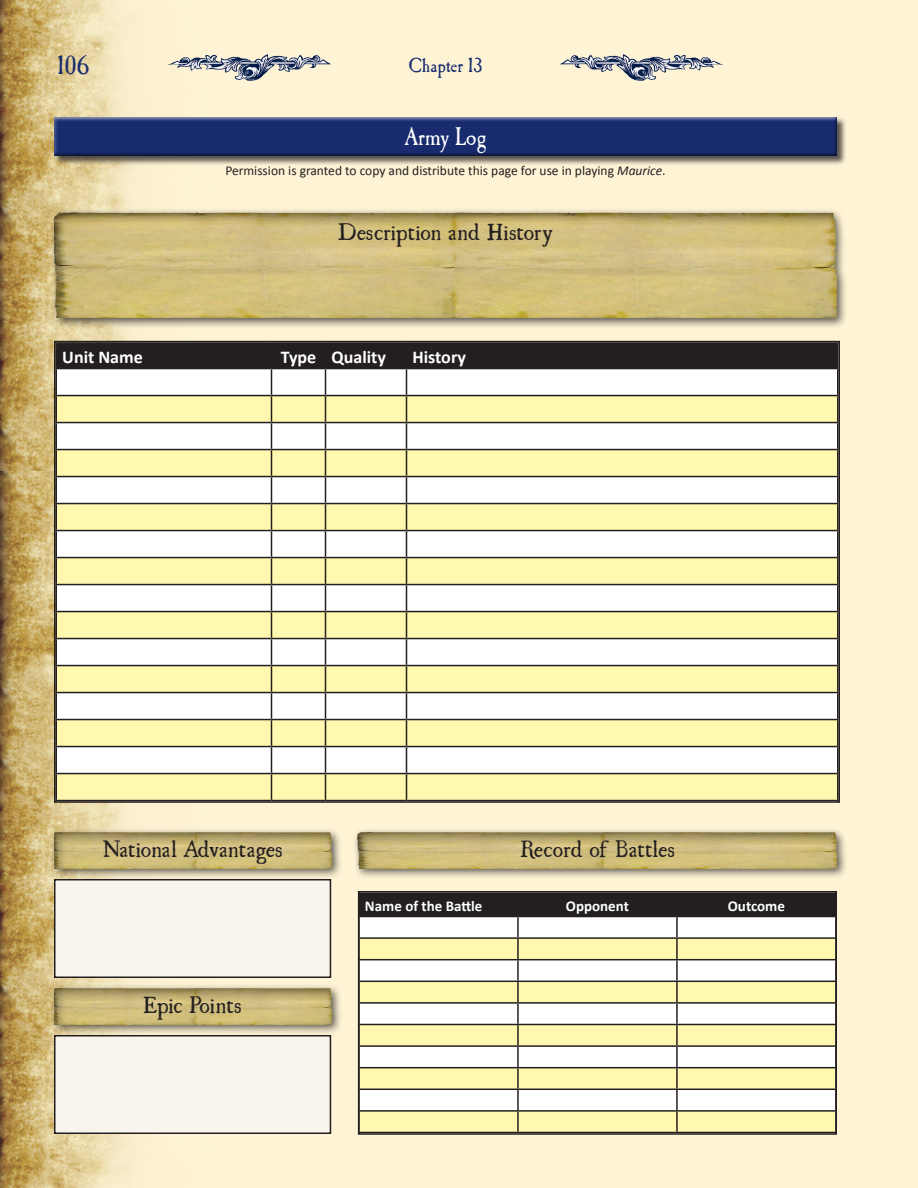
<style>
.page{position:relative;width:918px;height:1188px;background:#fef3d5}
.page>*{position:absolute;margin:0;border:0;box-sizing:border-box;transform-origin:0 0}
.t1{font:27px "Caslon Ant T";color:#172b6e}
.t2{font:26.4px "Caslon Ant T";color:#fff;scale:.95 1}
.t3{font:21px "Ugly Qua";color:#231f20}
.t4{font:21px "Caslon Ant T";color:#172b6e}
.t5{font:700 18px "Calibri";color:#fff}
.t6{font:700 15px "Calibri";color:#fff}
.Example_Box_Header{font:13.5px "Calibri";color:#231f20}
.s1{font-style:italic}
</style>
<div class="page">
<img style="left:0;top:0;width:169px;height:1188px">
<img style="left:560px;top:54px;width:162px;height:27px">
<img style="left:169px;top:54px;width:162px;height:27px">
<div style="left:53px;top:116px;width:794px;height:50px;background:#231f20;opacity:.75"></div>
<div style="left:52px;top:116px;width:786px;height:42px;background:#231f20;opacity:.75"></div>
<div style="left:55px;top:880px;width:275px;height:97px;background:#f9f5ed"></div>
<div style="left:54px;top:879px;width:277px;height:99px;border:2px solid #231f20"></div>
<div style="left:55px;top:1036px;width:275px;height:97px;background:#f9f5ed"></div>
<div style="left:54px;top:1035px;width:277px;height:99px;border:2px solid #231f20"></div>
<svg style="left:357px;top:891px;width:480px;height:244px;background:#d6d2b4"></svg>
<svg style="left:53px;top:340px;width:787px;height:464px;background:#e3dfbf"></svg>
<div style="left:49px;top:208px;width:799px;height:121px;background:#231f20;opacity:.75"></div>
<div style="left:52px;top:212px;width:786px;height:108px;background:#231f20;opacity:.5"></div>
<div style="left:353px;top:827px;width:495px;height:53px;background:#231f20;opacity:.75"></div>
<div style="left:357px;top:832px;width:480px;height:39px;background:#231f20;opacity:.5"></div>
<div style="left:49px;top:827px;width:294px;height:53px;background:#231f20;opacity:.75"></div>
<div style="left:53px;top:832px;width:279px;height:39px;background:#231f20;opacity:.5"></div>
<div style="left:49px;top:983px;width:294px;height:53px;background:#231f20;opacity:.75"></div>
<div style="left:53px;top:988px;width:279px;height:39px;background:#231f20;opacity:.5"></div>
<p class="t1" style="left:57px;top:51px;width:34px">106</p>
<h3 class="t4" style="left:409px;top:54px;width:75px">Chapter 13</h3>
<h2 class="t2" style="left:405px;top:122px;width:87px">Army Log</h2>
<p class="Example_Box_Header" style="left:225px;top:162px;width:442px">Permission is granted to copy and distribute this page for use in playing <span class="s1">Maurice</span>.</p>
<p class="t3" style="left:338px;top:215px;width:217px">Description and History</p>
<p class="t5" style="left:62px;top:345px;width:82px">Unit Name</p>
<p class="t5" style="left:281px;top:345px;width:37px">Type</p>
<p class="t5" style="left:332px;top:345px;width:56px">Quality</p>
<p class="t5" style="left:412px;top:345px;width:55px">History</p>
<p class="t3" style="left:103px;top:832px;width:181px">National Advantages</p>
<p class="t3" style="left:520px;top:832px;width:156px">Record of Battles</p>
<p class="t3" style="left:144px;top:988px;width:99px">Epic Points</p>
<p class="t6" style="left:365px;top:896px;width:119px">Name of the Battle</p>
<p class="t6" style="left:566px;top:896px;width:65px">Opponent</p>
<p class="t6" style="left:728px;top:896px;width:59px">Outcome</p>
</div>
